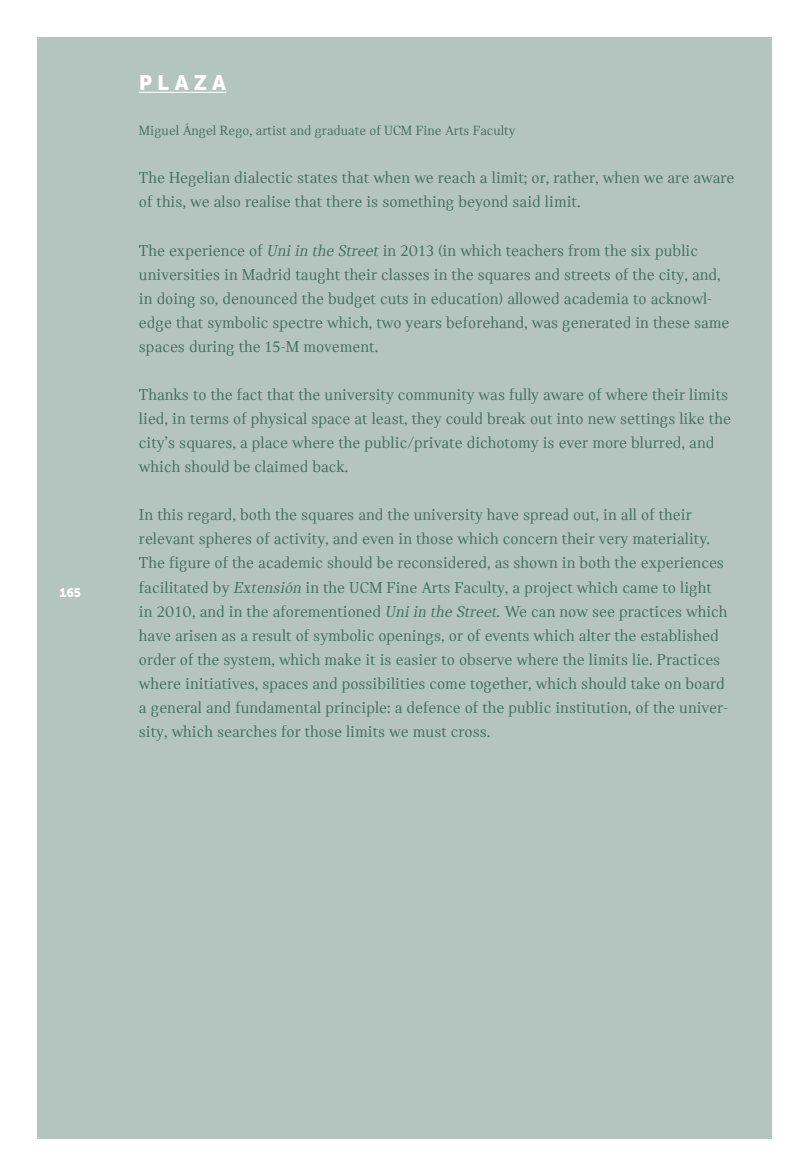
<style>
.page{position:relative;width:809px;height:1176px;background:#fff}
.page>*{position:absolute;margin:0;border:0;box-sizing:border-box;transform-origin:0 0}
.t1{font:21px "Museo Sans 900";letter-spacing:.24em;color:#fff}
.t2{font:16.62px/24px "Catalog";color:#446d60}
.t3{font:14px "Catalog";color:#446d60}
.t4{font:12.25px "Museo Sans 900";color:#fff}
.s1{font-style:italic}
</style>
<div class="page">
<div style="left:37px;top:37px;width:734px;height:1101px;background:#b4c5bf"></div>
<hr style="left:139px;top:92px;width:87px;height:1px;background:#fff">
<p class="t4" style="left:60px;top:586px;width:23px">165</p>
<p class="t1" style="left:139px;top:71px;width:89px">PLAZA</p>
<p class="t3" style="left:139px;top:122px;width:378px">Miguel Ángel Rego, artist and graduate of UCM Fine Arts Faculty</p>
<p class="t2" style="left:139px;top:166px;width:597px">The Hegelian dialectic states that when we reach a limit; or, rather, when we are aware of this, we also realise that there is something beyond said limit.</p>
<p class="t2" style="left:139px;top:238px;width:592px">The experience of <span class="s1">Uni in the Street</span> in 2013 (in which teachers from the six public universities in Madrid taught their classes in the squares and streets of the city, and, in doing so, denounced the budget cuts in education) allowed academia to acknowl&shy;edge that symbolic spectre which, two years beforehand, was generated in these same spaces during the 15-M movement.</p>
<p class="t2" style="left:139px;top:382px;width:593px">Thanks to the fact that the university community was fully aware of where their limits lied, in terms of physical space at least, they could break out into new settings like the city’s squares, a place where the public/private dichotomy is ever more blurred, and which should be claimed back.</p>
<p class="t2" style="left:139px;top:503px;width:590px">In this regard, both the squares and the university have spread out, in all of their relevant spheres of activity, and even in those which concern their very materiality.<br>The figure of the academic should be reconsidered, as shown in both the experiences facilitated by <span class="s1">Extensión</span> in the UCM Fine Arts Faculty, a project which came to light in 2010, and in the aforementioned <span class="s1">Uni in the Street.</span> We can now see practices which have arisen as a result of symbolic openings, or of events which alter the established order of the system, which make it is easier to observe where the limits lie. Practices where initiatives, spaces and possibilities come together, which should take on board a general and fundamental principle: a defence of the public institution, of the univer&shy;sity, which searches for those limits we must cross.</p>
</div>
